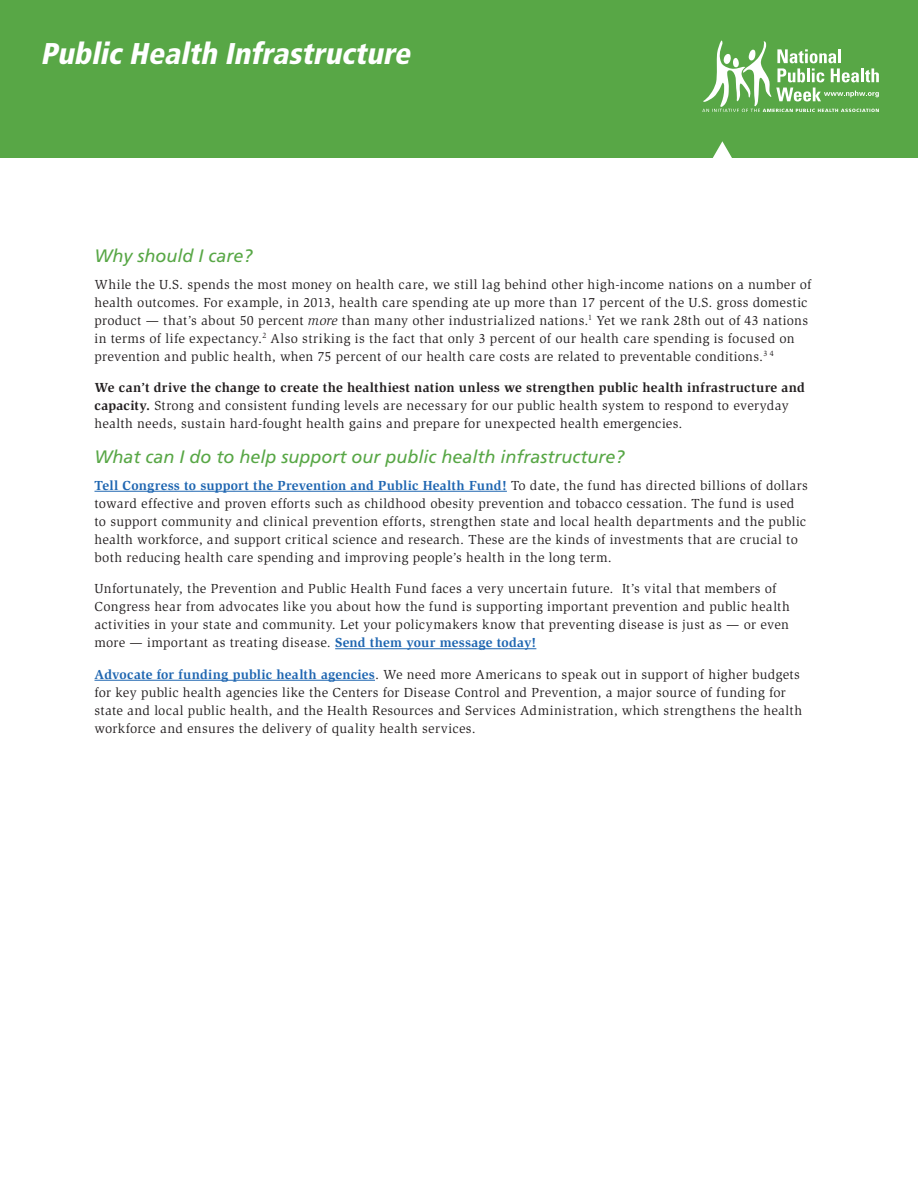
<style>
.page{position:relative;width:918px;height:1188px;background:#fff}
.page>*{position:absolute;margin:0;border:0;box-sizing:border-box;transform-origin:0 0}
.t1{font:italic 900 condensed 30px "Frutiger LT Std";color:#fff}
.t2{font:italic 18px "Frutiger LT Std";color:#58a746}
.t3{font:13.5px/18px "Slimbach";letter-spacing:.02em;color:#231f20}
.s1{font-style:italic}
.s2{font-weight:700}
.s3{font-weight:700;color:#1f66b1}
</style>
<div class="page">
<hr style="left:94px;top:491px;width:413px;height:1px;background:#1f66b1">
<hr style="left:335px;top:648px;width:201px;height:1px;background:#1f66b1">
<hr style="left:94px;top:680px;width:281px;height:1px;background:#1f66b1">
<div style="left:0;top:0;width:918px;height:158px;background:#58a746"></div>
<svg style="left:713px;top:141px;width:19px;height:17px"></svg>
<svg style="left:702px;top:41px;width:177px;height:71px"></svg>
<h1 class="t1" style="left:40px;top:35px;width:378px">Public Health Infrastructure</h1>
<h2 class="t2" style="left:94px;top:245px;width:160px">Why should I care?</h2>
<p class="t3" style="left:94px;top:275px;width:719px">While the U.S. spends the most money on health care, we still lag behind other high-income nations on a number of health outcomes. For example, in 2013, health care spending ate up more than 17 percent of the U.S. gross domestic product — that’s about 50 percent <span class="s1">more</span> than many other industrialized nations.<sup>1</sup> Yet we rank 28th out of 43 nations in terms of life expectancy.<sup>2</sup> Also striking is the fact that only 3 percent of our health care spending is focused on prevention and public health, when 75 percent of our health care costs are related to preventable conditions.<sup>3</sup> <sup>4</sup></p>
<p class="t3" style="left:94px;top:379px;width:712px"><span class="s2">We can’t drive the change to create the healthiest nation unless we strengthen public health infrastructure and capacity.</span> Strong and consistent funding levels are necessary for our public health system to respond to everyday health needs, sustain hard-fought health gains and prepare for unexpected health emergencies.</p>
<h2 class="t2" style="left:94px;top:446px;width:532px">What can I do to help support our public health infrastructure?</h2>
<p class="t3" style="left:94px;top:476px;width:715px"><span class="s3">Tell Congress to support the Prevention and Public Health Fund!</span> To date, the fund has directed billions of dollars toward effective and proven efforts such as childhood obesity prevention and tobacco cessation. The fund is used to support community and clinical prevention efforts, strengthen state and local health departments and the public health workforce, and support critical science and research. These are the kinds of investments that are crucial to both reducing health care spending and improving people’s health in the long term.</p>
<p class="t3" style="left:94px;top:580px;width:697px">Unfortunately, the Prevention and Public Health Fund faces a very uncertain future. It’s vital that members of Congress hear from advocates like you about how the fund is supporting important prevention and public health activities in your state and community. Let your policymakers know that preventing disease is just as — or even more — important as treating disease. <span class="s3">Send them your message today!</span></p>
<p class="t3" style="left:94px;top:665px;width:709px"><span class="s3">Advocate for funding public health agencies</span>. We need more Americans to speak out in support of higher budgets for key public health agencies like the Centers for Disease Control and Prevention, a major source of funding for state and local public health, and the Health Resources and Services Administration, which strengthens the health workforce and ensures the delivery of quality health services.</p>
</div>
